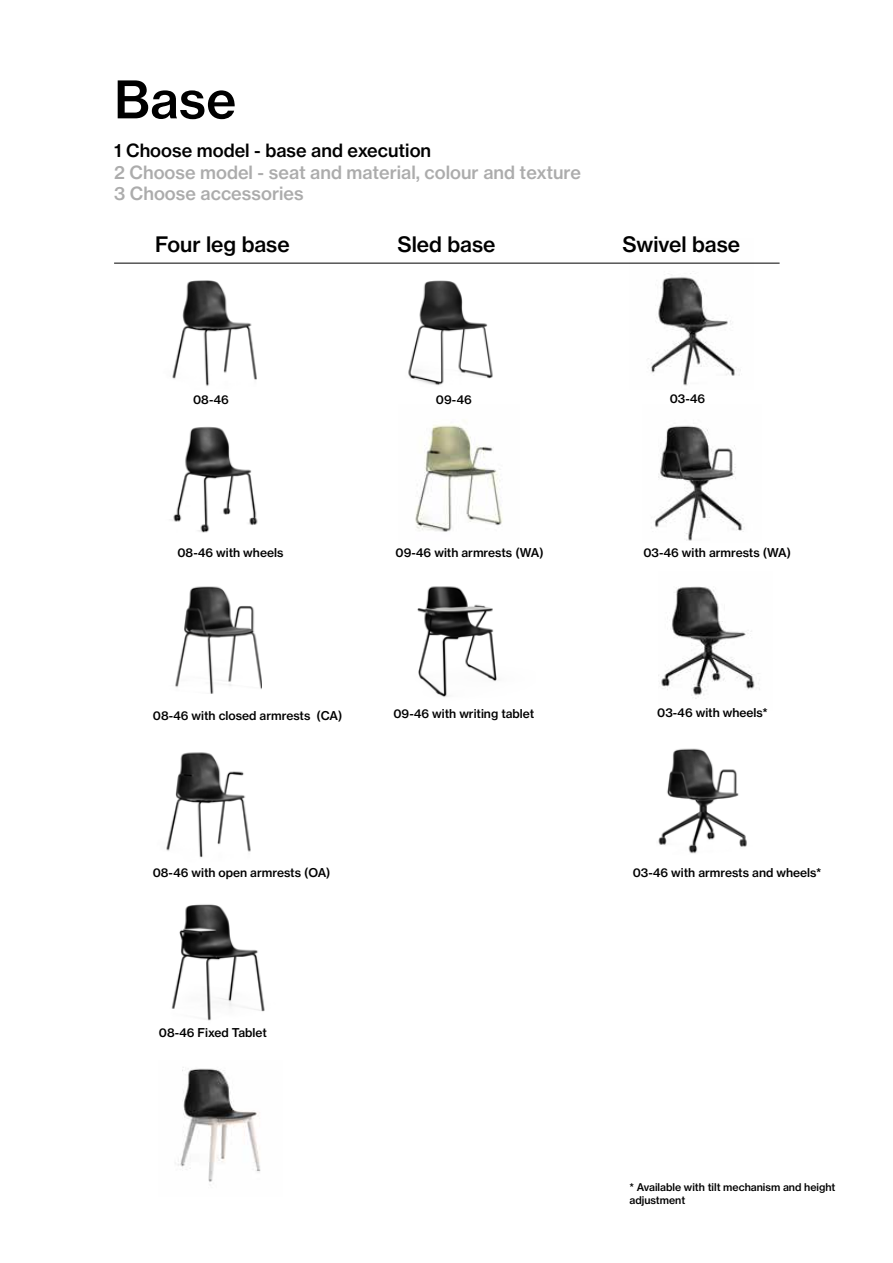
<style>
.page{position:relative;width:893px;height:1263px;background:#fff}
.page>*{position:absolute;margin:0;border:0;box-sizing:border-box;transform-origin:0 0}
.t1{font:51px "N Haas Grotesk TX Std 65 Md";color:#000}
.t2{font:21px "N Haas Grotesk TX Std 65 Md";color:#000}
.t3{font:18px/21.6px "N Haas Grotesk TX Std 65 Md";color:#acacac}
.t4{font:18px "N Haas Grotesk TX Std 65 Md";color:#000}
.t5{font:12px "N Haas Grotesk TX Std 65 Md";color:#000}
.t6{font:10.5px/12.6px "N Haas Grotesk TX Std 65 Md";color:#000}
</style>
<div class="page">
<img style="left:175px;top:1067px;width:86px;height:115px">
<img style="left:153px;top:262px;width:121px;height:124px">
<img style="left:172px;top:426px;width:86px;height:107px">
<img style="left:392px;top:262px;width:118px;height:124px">
<img style="left:655px;top:425px;width:90px;height:116px">
<img style="left:658px;top:748px;width:89px;height:106px">
<img style="left:415px;top:425px;width:88px;height:107px">
<img style="left:629px;top:262px;width:124px;height:124px">
<img style="left:658px;top:586px;width:102px;height:113px">
<img style="left:417px;top:586px;width:80px;height:111px">
<hr style="left:114px;top:263px;width:666px;height:1px;background:#000">
<img style="left:175px;top:586px;width:87px;height:108px">
<img style="left:166px;top:752px;width:85px;height:106px">
<img style="left:171px;top:904px;width:94px;height:117px">
<h1 class="t1" style="left:114px;top:68px;width:124px">Base</h1>
<h3 class="t4" style="left:114px;top:139px;width:319px">1 Choose model - base and execution</h3>
<h3 class="t3" style="left:114px;top:161px;width:468px">2 Choose model - seat and material, colour and texture<br>3 Choose accessories</h3>
<h2 class="t2" style="left:155px;top:232px;width:136px">Four leg base</h2>
<h2 class="t2" style="left:397px;top:232px;width:100px">Sled base</h2>
<h2 class="t2" style="left:623px;top:232px;width:119px">Swivel base</h2>
<p class="t5" style="left:193px;top:392px;width:37px">08-46</p>
<p class="t5" style="left:436px;top:392px;width:37px">09-46</p>
<p class="t5" style="left:670px;top:391px;width:37px">03-46</p>
<p class="t5" style="left:178px;top:545px;width:107px">08-46 with wheels</p>
<p class="t5" style="left:396px;top:545px;width:150px">09-46 with armrests (WA)</p>
<p class="t5" style="left:643px;top:545px;width:149px">03-46 with armrests (WA)</p>
<p class="t5" style="left:153px;top:708px;width:191px">08-46 with closed armrests (CA)</p>
<p class="t5" style="left:393px;top:707px;width:142px">09-46 with writing tablet</p>
<p class="t5" style="left:153px;top:865px;width:179px">08-46 with open armrests (OA)</p>
<p class="t5" style="left:159px;top:1025px;width:109px">08-46 Fixed Tablet</p>
<p class="t5" style="left:657px;top:705px;width:112px">03-46 with wheels*</p>
<p class="t5" style="left:633px;top:865px;width:190px">03-46 with armrests and wheels*</p>
<p class="t6" style="left:629px;top:1181px;width:207px">* Available with tilt mechanism and height adjustment</p>
</div>
